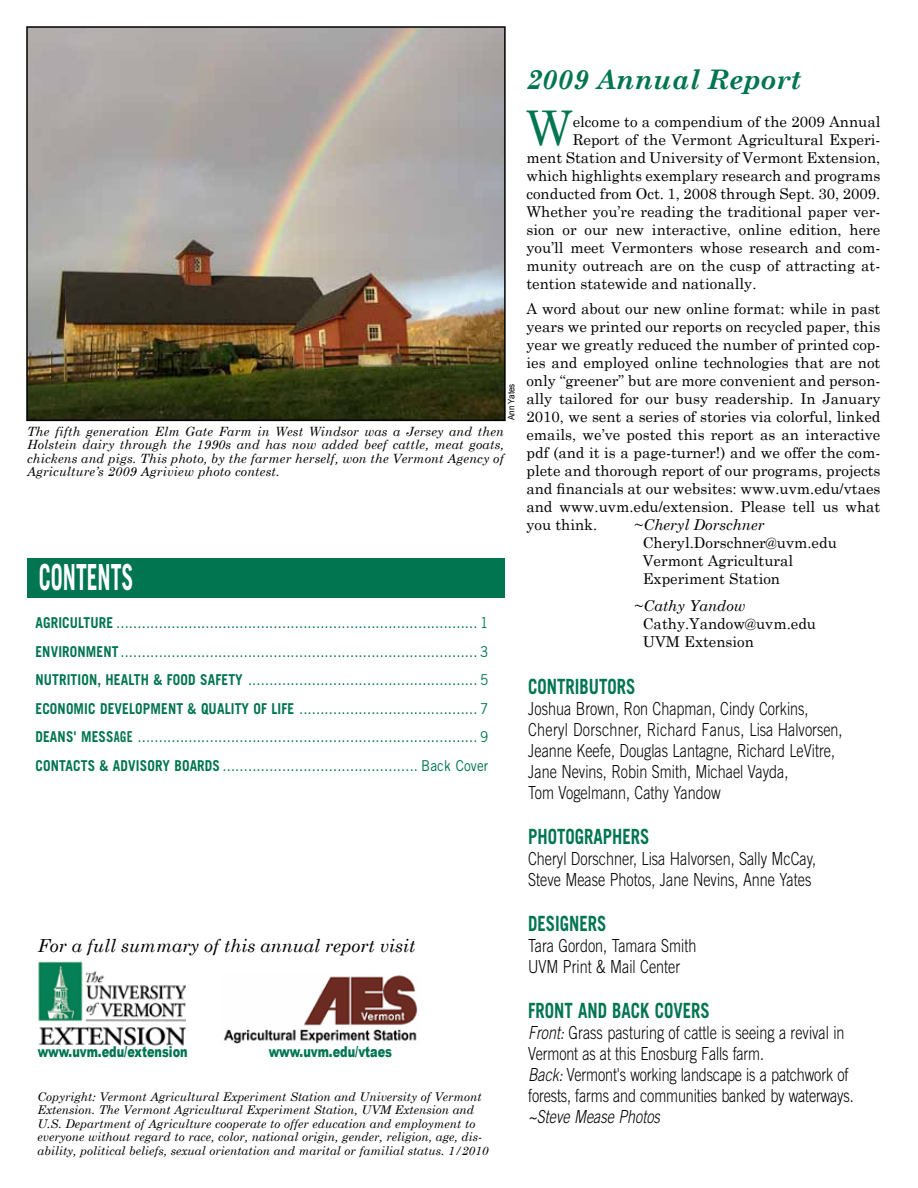
<style>
.page{position:relative;width:918px;height:1188px;background:#fff}
.page>*{position:absolute;margin:0;border:0;box-sizing:border-box;transform-origin:0 0}
.t1{font:47.85px "Century Schoolbook";color:#007550}
.t2{font:700 36px "Trade Gothic";color:#fff;scale:.6 1}
.t3{font:italic 700 27px "Century Schoolbook";color:#007550}
.t4{font:700 21px "Trade Gothic";color:#007550;scale:.8 1}
.t5{font:300 18px/21px "Trade Gothic";color:#000;scale:.8 1}
.t6{font:italic 18px "Century Schoolbook";color:#000}
.t7{font:italic 300 18px "Trade Gothic";color:#000;scale:.8 1}
.t8{font:15px/18px "Century Schoolbook";color:#000}
.t9{font:15px/28.5px "Trade Gothic";letter-spacing:.01em;color:#007550;text-align:justify;scale:.9 1}
.t10{font:900 15px "Arial";color:#007550;scale:.75 1}
.t11{font:italic 12.75px/13.5px "Century Schoolbook";letter-spacing:.01em;color:#000;text-align:justify}
.t12{font:italic 12px/13.5px "Century Schoolbook";color:#000}
.t13{font:9px "Arial";color:#000;scale:.9 1}
.s1{font-weight:700}
.s2{font-family:"Trade Gothic Bold Cond Twenty"}
.s3{font-style:italic}
</style>
<div class="page">
<img style="left:29px;top:29px;width:474px;height:389px">
<div style="left:26px;top:26px;width:480px;height:395px;border:2px solid #000"></div>
<img style="left:38px;top:961px;width:148px;height:85px">
<img style="left:223px;top:975px;width:195px;height:69px">
<div style="left:27px;top:559px;width:478px;height:39px;background:#007550"></div>
<p class="t13" style="left:505px;top:420px;width:42px;rotate:-90deg">Ann Yates</p>
<p class="t11" style="left:27px;top:424px;width:479px">The fifth generation Elm Gate Farm in West Windsor was a Jersey and then Holstein dairy through the 1990s and has now added beef cattle, meat goats, chickens and pigs. This photo, by the farmer herself, won the Vermont Agency of Agriculture’s 2009 Agriview photo contest.</p>
<h2 class="t2" style="left:39px;top:556px;width:156px">CONTENTS</h2>
<p class="t9" style="left:35px;top:608px;width:505px"><span class="s1">AGRICULTURE</span>...................................................................................... 1<br><span class="s1">ENVIRONMENT</span>..................................................................................... 3<br><span class="s1">NUTRITION, HEALTH &amp; FOOD SAFETY</span> ....................................................... 5<br><span class="s1">ECONOMIC DEVELOPMENT</span></p>
<p class="t9" style="left:35px;top:694px;width:505px;text-indent:152px"><span class="s1">&amp; QUALITY OF LIFE</span> ........................................... 7<br><span class="s1">DEANS' MESS</span><span class="s2">AGE</span> ................................................................................. 9<br><span class="s1">CONTACTS &amp; ADVISORY BOARDS</span>............................................... Back Cover</p>
<p class="t6" style="left:38px;top:934px;width:379px">For a full summary of this annual report visit</p>
<p class="t10" style="left:38px;top:1041px;width:202px">www.uvm.edu/extension</p>
<p class="t10" style="left:269px;top:1041px;width:166px">www.uvm.edu/vtaes</p>
<p class="t12" style="left:38px;top:1089px;width:453px">Copyright: Vermont Agricultural Experiment Station and University of Vermont Extension. The Vermont Agricultural Experiment Station, UVM Extension and U.S. Department of Agriculture cooperate to offer education and employment to everyone without regard to race, color, national origin, gender, religion, age, dis&shy;ability, political beliefs, sexual orientation and marital or familial status. 1/2010</p>
<h3 class="t3" style="left:526px;top:63px;width:276px">2009 Annual Report</h3>
<h1 class="t1" style="left:526px;top:97px;width:48px">W</h1>
<p class="t8" style="left:573px;top:112px;width:309px">elcome to a compendium of the 2009 Annual</p>
<p class="t8" style="left:573px;top:130px;width:309px">Report of the Vermont Agricultural Experi-</p>
<p class="t8" style="left:526px;top:148px;width:355px">ment Station and University of Vermont Extension,</p>
<p class="t8" style="left:526px;top:166px;width:355px">which highlights exemplary research and programs</p>
<p class="t8" style="left:526px;top:184px;width:355px">conducted from Oct. 1, 2008 through Sept. 30, 2009.</p>
<p class="t8" style="left:526px;top:202px;width:355px">Whether you’re reading the traditional paper ver-</p>
<p class="t8" style="left:526px;top:220px;width:355px">sion or our new interactive, online edition, here</p>
<p class="t8" style="left:526px;top:238px;width:355px">you’ll meet Vermonters whose research and com-</p>
<p class="t8" style="left:526px;top:256px;width:355px">munity outreach are on the cusp of attracting at-</p>
<p class="t8" style="left:526px;top:274px;width:232px">tention statewide and nationally.</p>
<p class="t8" style="left:526px;top:299px;width:356px;text-align:justify">A word about our new online format: while in past years we printed our reports on recycled paper, this year we greatly reduced the number of printed cop&shy;ies and employed online technologies that are not only “greener” but are more convenient and person&shy;ally tailored for our busy readership. In January 2010, we sent a series of stories via colorful, linked emails, we’ve posted this report as an interactive pdf (and it is a page-turner!) and we offer the com&shy;plete and thorough report of our programs, projects and financials at our websites: www.uvm.edu/vtaes and www.uvm.edu/extension. Please tell us what you think.</p>
<p class="t8" style="left:643px;top:515px;width:196px;text-indent:-8px">~<span class="s3">Cheryl Dorschner<br></span>Cheryl.Dorschner@uvm.edu<br>Vermont Agricultural<br>Experiment Station</p>
<p class="t8" style="left:643px;top:596px;width:175px;text-indent:-8px">~<span class="s3">Cathy Yandow<br></span>Cathy.Yandow@uvm.edu<br>UVM Extension</p>
<h3 class="t4" style="left:528px;top:674px;width:136px">CONTRIBUTORS</h3>
<p class="t5" style="left:528px;top:698px;width:395px">Joshua Brown, Ron Chapman, Cindy Corkins, Cheryl Dorschner, Richard Fanus, Lisa Halvorsen, Jeanne Keefe, Douglas Lantagne, Richard LeVitre, Jane Nevins, Robin Smith, Michael Vayda,<br>Tom Vogelmann, Cathy Yandow</p>
<h3 class="t4" style="left:528px;top:824px;width:153px">PHOTOGRAPHERS</h3>
<p class="t5" style="left:528px;top:848px;width:361px">Cheryl Dorschner, Lisa Halvorsen, Sally McCay,<br>Steve Mease Photos, Jane Nevins, Anne Yates</p>
<h3 class="t4" style="left:528px;top:911px;width:100px">DESIGNERS</h3>
<p class="t5" style="left:528px;top:935px;width:212px">Tara Gordon, Tamara Smith<br>UVM Print &amp; Mail Center</p>
<h3 class="t4" style="left:528px;top:998px;width:229px">FRONT AND BACK COVERS</h3>
<p class="t5" style="left:528px;top:1022px;width:409px"><span class="s3">Front:</span> Grass pasturing of cattle is seeing a revival in Vermont as at this Enosburg Falls farm.<br><span class="s3">Back:</span> Vermont's working landscape is a patchwork of forests, farms and communities banked by waterways.</p>
<p class="t7" style="left:528px;top:1106px;width:166px">~Steve Mease Photos</p>
</div>
